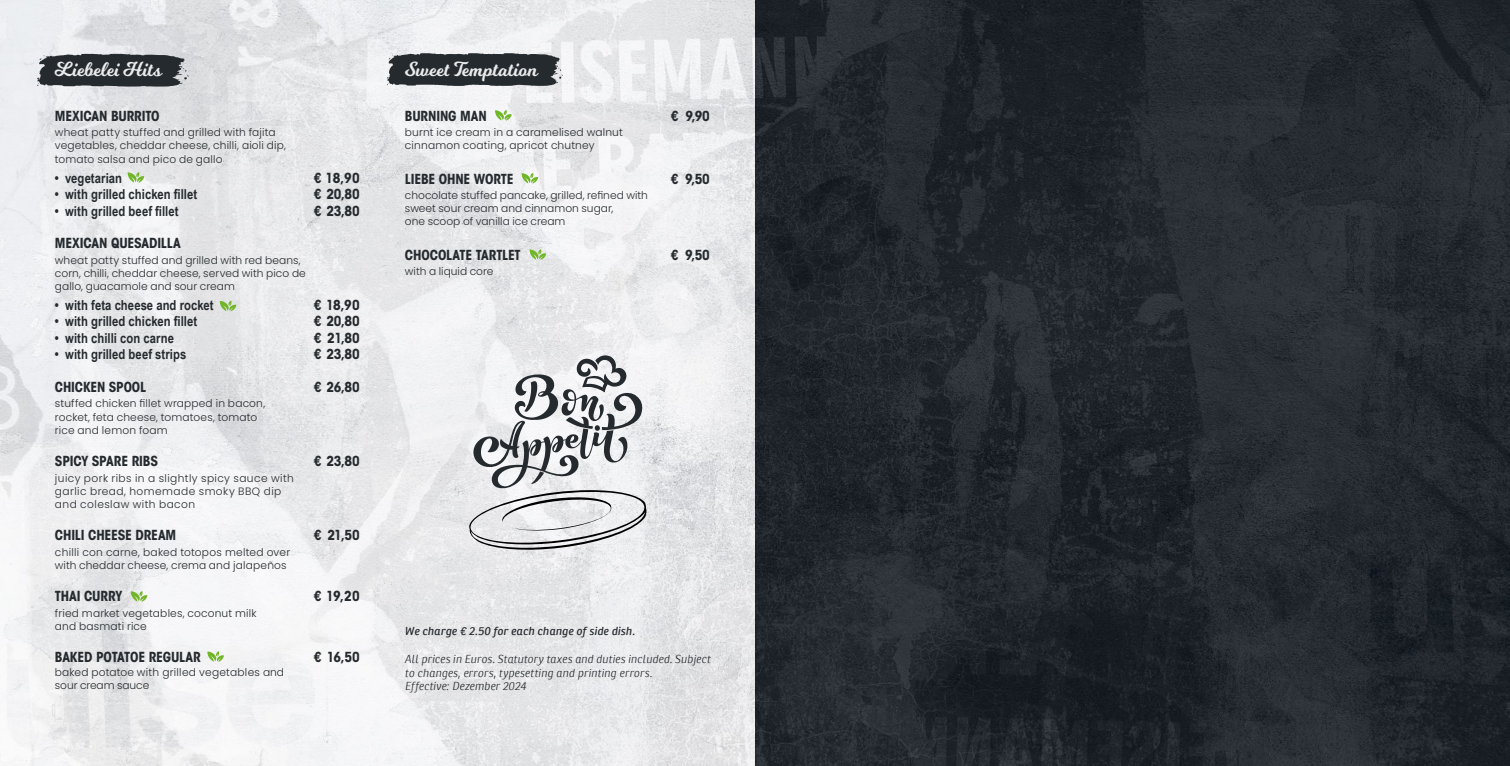
<style>
.page{position:relative;width:1510px;height:766px;background:#fff}
.page>*{position:absolute;margin:0;border:0;box-sizing:border-box;transform-origin:0 0}
.t1{font:20px "Milkshake";letter-spacing:.01em;color:#eaebec}
.t2{font:700 condensed 13.75px "ITC Avant Garde Std";letter-spacing:-.015em;color:#252a2e}
.t3{font:700 13.75px "Arial Narrow";letter-spacing:.005em;color:#252a2e}
.t4{font:italic 300 11.25px/13.5px "Ronnia W01";letter-spacing:.015em;color:#252a2e}
.t5{font:italic 11.25px "Ronnia W01";letter-spacing:.01em;color:#252a2e}
.t6{font:300 10.62px/13.1px "Poppins";letter-spacing:.015em;color:#252a2e}
.t7{font:300 10.62px/13.1px "Poppins";letter-spacing:.04em;color:#252a2e}
</style>
<div class="page">
<img style="left:0;top:0;width:1509px;height:765px">
<svg style="left:758px;top:4px;width:4px;height:3px"></svg>
<svg style="left:5px;top:11px;width:4px;height:3px"></svg>
<svg style="left:387px;top:53px;width:176px;height:33px;background:#3b3f43"></svg>
<svg style="left:37px;top:54px;width:152px;height:33px;background:#3f4347"></svg>
<svg style="left:469px;top:354px;width:177px;height:197px"></svg>
<svg style="left:495px;top:110px;width:16px;height:10px"></svg>
<svg style="left:521px;top:173px;width:17px;height:10px"></svg>
<svg style="left:128px;top:172px;width:16px;height:10px"></svg>
<svg style="left:220px;top:300px;width:16px;height:11px"></svg>
<svg style="left:529px;top:249px;width:17px;height:11px"></svg>
<svg style="left:131px;top:591px;width:16px;height:10px"></svg>
<svg style="left:207px;top:651px;width:17px;height:10px"></svg>
<h1 class="t1" style="left:55px;top:55px;width:109px">Liebelei Hits</h1>
<p class="t2" style="left:55px;top:107px;width:106px">MEXICAN BURRITO</p>
<p class="t6" style="left:55px;top:126px;width:232px">wheat patty stuffed and grilled with fajita vegetables, cheddar cheese, chilli, aioli dip, tomato salsa and pico de gallo</p>
<p class="t3" style="left:55px;top:167px;width:69px">• vegetarian</p>
<p class="t2" style="left:314px;top:169px;width:48px">€ 18,90</p>
<p class="t3" style="left:55px;top:184px;width:144px">• with grilled chicken fillet</p>
<p class="t2" style="left:314px;top:185px;width:48px">€ 20,80</p>
<p class="t3" style="left:55px;top:200px;width:125px">• with grilled beef fillet</p>
<p class="t2" style="left:314px;top:202px;width:48px">€ 23,80</p>
<p class="t2" style="left:55px;top:234px;width:127px">MEXICAN QUESADILLA</p>
<p class="t6" style="left:55px;top:253px;width:252px">wheat patty stuffed and grilled with red beans, corn, chilli, cheddar cheese, served with pico de gallo, guacamole and sour cream</p>
<p class="t3" style="left:55px;top:294px;width:160px">• with feta cheese and rocket</p>
<p class="t2" style="left:314px;top:296px;width:48px">€ 18,90</p>
<p class="t3" style="left:55px;top:311px;width:144px">• with grilled chicken fillet</p>
<p class="t2" style="left:314px;top:312px;width:48px">€ 20,80</p>
<p class="t3" style="left:55px;top:327px;width:120px">• with chilli con carne</p>
<p class="t2" style="left:314px;top:329px;width:48px">€ 21,80</p>
<p class="t3" style="left:55px;top:344px;width:133px">• with grilled beef strips</p>
<p class="t2" style="left:314px;top:345px;width:48px">€ 23,80</p>
<p class="t2" style="left:55px;top:378px;width:93px">CHICKEN SPOOL</p>
<p class="t2" style="left:314px;top:378px;width:48px">€ 26,80</p>
<p class="t6" style="left:55px;top:397px;width:212px">stuffed chicken fillet wrapped in bacon, rocket, feta cheese, tomatoes, tomato rice and lemon foam</p>
<p class="t2" style="left:55px;top:452px;width:105px">SPICY SPARE RIBS</p>
<p class="t2" style="left:314px;top:452px;width:48px">€ 23,80</p>
<p class="t7" style="left:55px;top:471px;width:240px">juicy pork ribs in a slightly spicy sauce with garlic bread, homemade smoky BBQ dip and coleslaw with bacon</p>
<p class="t2" style="left:55px;top:526px;width:123px">CHILI CHEESE DREAM</p>
<p class="t2" style="left:314px;top:526px;width:48px">€ 21,50</p>
<p class="t6" style="left:55px;top:545px;width:237px">chilli con carne, baked totopos melted over with cheddar cheese, crema and jalapeños</p>
<p class="t2" style="left:55px;top:587px;width:69px">THAI CURRY</p>
<p class="t2" style="left:314px;top:587px;width:48px">€ 19,20</p>
<p class="t6" style="left:55px;top:606px;width:203px">fried market vegetables, coconut milk and basmati rice</p>
<p class="t2" style="left:55px;top:648px;width:147px">BAKED POTATOE REGULAR</p>
<p class="t2" style="left:314px;top:648px;width:48px">€ 16,50</p>
<p class="t6" style="left:55px;top:665px;width:230px">baked potatoe with grilled vegetables and sour cream sauce</p>
<h1 class="t1" style="left:405px;top:55px;width:134px">Sweet Temptation</h1>
<p class="t2" style="left:405px;top:107px;width:83px">BURNING MAN</p>
<p class="t2" style="left:671px;top:107px;width:40px">€ 9,90</p>
<p class="t6" style="left:405px;top:126px;width:219px">burnt ice cream in a caramelised walnut cinnamon coating, apricot chutney</p>
<p class="t2" style="left:405px;top:170px;width:110px">LIEBE OHNE WORTE</p>
<p class="t2" style="left:671px;top:170px;width:40px">€ 9,50</p>
<p class="t6" style="left:405px;top:189px;width:244px">chocolate stuffed pancake, grilled, refined with sweet sour cream and cinnamon sugar,<br>one scoop of vanilla ice cream</p>
<p class="t2" style="left:405px;top:246px;width:117px">CHOCOLATE TARTLET</p>
<p class="t2" style="left:671px;top:246px;width:40px">€ 9,50</p>
<p class="t6" style="left:405px;top:265px;width:90px">with a liquid core</p>
<p class="t5" style="left:405px;top:623px;width:232px">We charge € 2.50 for each change of side dish.</p>
<p class="t4" style="left:405px;top:652px;width:307px">All prices in Euros. Statutory taxes and duties included. Subject to changes, errors, typesetting and printing errors.<br>Effective: Dezember 2024</p>
</div>
